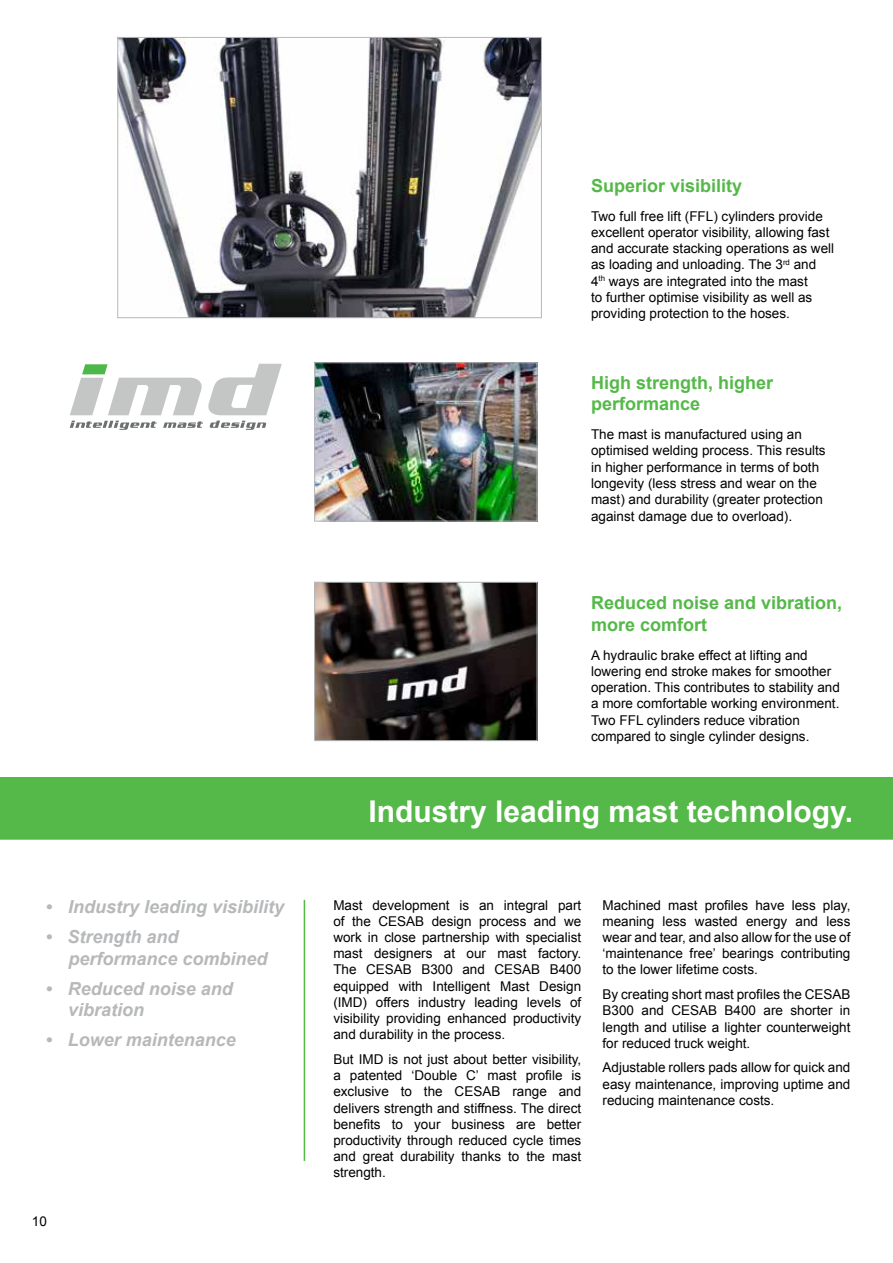
<style>
.page{position:relative;width:893px;height:1263px;background:#fff}
.page>*{position:absolute;margin:0;border:0;box-sizing:border-box;transform-origin:0 0}
.t1{font:700 30px "Arial";color:#fff}
.t2{font:italic 700 18px/21.6px "Arial";color:#b6b8ba}
.t3{font:700 18px/21.6px "Arial";color:#54b948}
.t4{font:13.5px/16.2px "Arial";color:#000;text-align:justify}
.s1{font-size:14.25px}
</style>
<div class="page">
<hr style="left:892px;top:314px;width:1px;height:37px;background:#b6b8ba">
<div style="left:0;top:777px;width:893px;height:64px;background:#54b948"></div>
<hr style="left:0;top:840px;width:893px;height:1px;background:#fff">
<svg style="left:70px;top:364px;width:132px;height:51px"></svg>
<svg style="left:208px;top:364px;width:74px;height:51px"></svg>
<svg style="left:70px;top:421px;width:87px;height:9px"></svg>
<svg style="left:163px;top:421px;width:40px;height:7px"></svg>
<svg style="left:210px;top:421px;width:56px;height:9px"></svg>
<hr style="left:304px;top:900px;width:1px;height:261px;background:#54b948">
<img style="left:119px;top:39px;width:421px;height:277px">
<div style="left:117px;top:37px;width:425px;height:281px;border:1px solid #b6b8ba"></div>
<img style="left:316px;top:584px;width:219px;height:155px">
<div style="left:314px;top:582px;width:223px;height:159px;border:1px solid #b6b8ba"></div>
<img style="left:316px;top:364px;width:219px;height:155px">
<div style="left:314px;top:362px;width:223px;height:159px;border:1px solid #b6b8ba"></div>
<h2 class="t2" style="left:46px;top:896px;width:240px">• Industry leading visibility</h2>
<h2 class="t2" style="left:69px;top:927px;width:201px;text-indent:-23px">• Strength and performance combined</h2>
<h2 class="t2" style="left:68px;top:978px;width:166px;text-indent:-23px">• Reduced noise and vibration</h2>
<h2 class="t2" style="left:46px;top:1030px;width:192px">• Lower maintenance</h2>
<p class="t4" style="left:32px;top:1213px;width:17px">10</p>
<h2 class="t3" style="left:591px;top:175px;width:153px">Superior visibility</h2>
<p class="t4" style="left:591px;top:208px;width:245px;text-align:left">Two full free lift (FFL) cylinders provide excellent operator visibility, allowing fast and accurate stacking operations as well as loading and unloading. The 3<sup>rd</sup> and<br>4<sup>th</sup> ways are integrated into the mast<br>to further optimise visibility as well as providing protection to the hoses.</p>
<h2 class="t3" style="left:591px;top:372px;width:184px">High strength, higher performance</h2>
<p class="t4" style="left:591px;top:426px;width:236px;text-align:left">The mast is manufactured using an optimised welding process. This results in higher performance in terms of both longevity (less stress and wear on the mast) and durability (greater protection against damage due to overload)<span class="s1">.</span></p>
<h2 class="t3" style="left:591px;top:593px;width:253px">Reduced noise and vibration, more comfort</h2>
<p class="t4" style="left:591px;top:647px;width:250px;text-align:left">A hydraulic brake effect at lifting and lowering end stroke makes for smoother operation. This contributes to stability and a more comfortable working environment.<br>Two FFL cylinders reduce vibration compared to single cylinder designs.</p>
<h1 class="t1" style="left:368px;top:791px;width:486px">Industry leading mast technology.</h1>
<p class="t4" style="left:333px;top:897px;width:249px">Mast development is an integral part of the CESAB design process and we work in close partnership with specialist mast designers at our mast factory.<br>The CESAB B300 and CESAB B400 equipped with Intelligent Mast Design (IMD) offers industry leading levels of visibility providing enhanced productivity and durability in the process.</p>
<p class="t4" style="left:333px;top:1051px;width:249px">But IMD is not just about better visibility, a patented ‘Double C’ mast profile is exclusive to the CESAB range and delivers strength and stiffness. The direct benefits to your business are better productivity through reduced cycle times and great durability thanks to the mast strength.</p>
<p class="t4" style="left:603px;top:897px;width:249px">Machined mast profiles have less play, meaning less wasted energy and less wear and tear, and also allow for the use of ‘maintenance free’ bearings contributing to the lower lifetime costs.</p>
<p class="t4" style="left:603px;top:986px;width:249px">By creating short mast profiles the CESAB B300 and CESAB B400 are shorter in length and utilise a lighter counterweight for reduced truck weight.</p>
<p class="t4" style="left:603px;top:1060px;width:249px">Adjustable rollers pads allow for quick and easy maintenance, improving uptime and reducing maintenance costs.</p>
</div>
